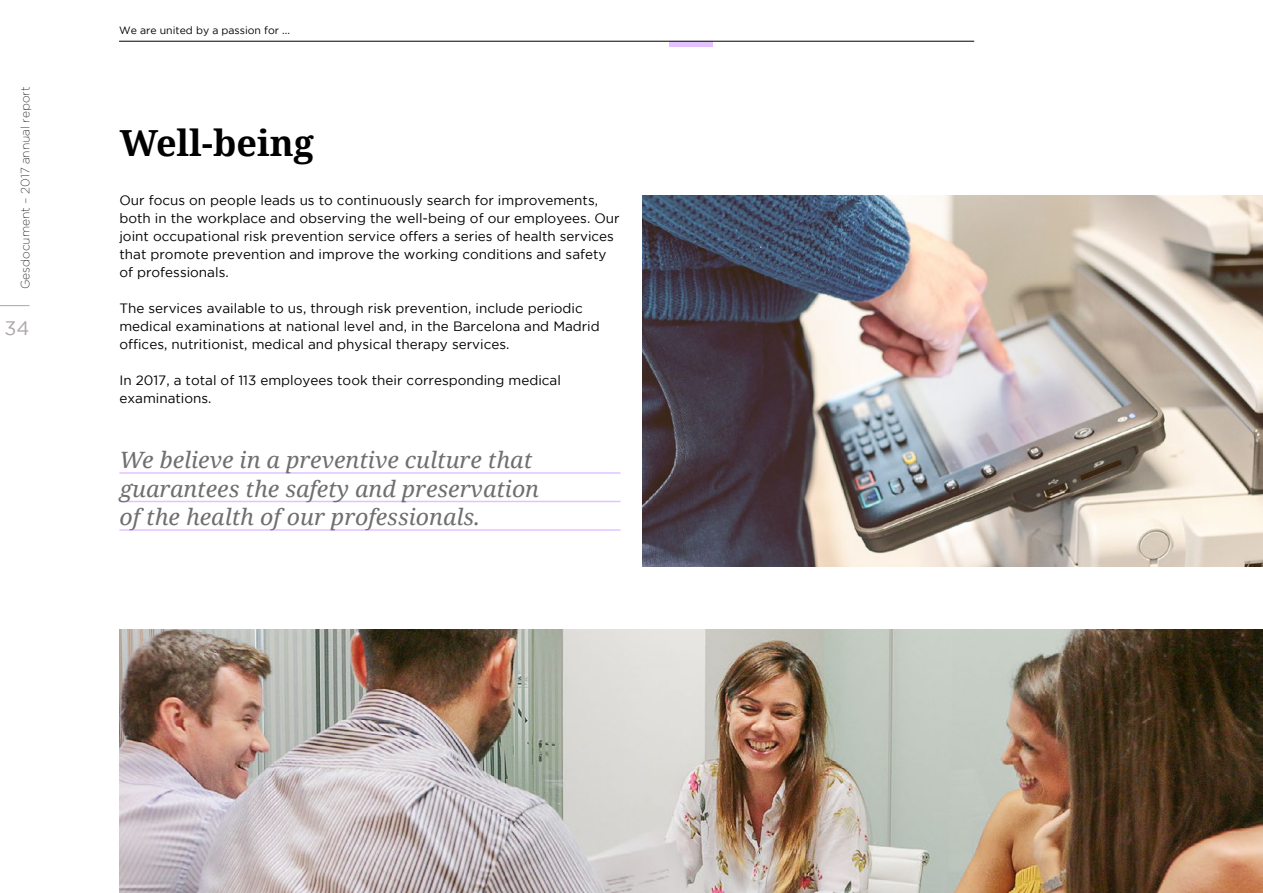
<style>
.page{position:relative;width:1263px;height:893px;background:#fff}
.page>*{position:absolute;margin:0;border:0;box-sizing:border-box;transform-origin:0 0}
.t1{font:700 36px "Noto Serif";color:#000}
.t2{font:italic 22.5px/28.5px "Noto Serif";color:#706f6f}
.t3{font:19.5px "Gotham";color:#aba7a5}
.t4{font:13.5px/18px "Gotham";color:#000}
.t5{font:200 12px "Gotham";color:#000}
.t6{font:10.5px "Gotham";color:#000}
</style>
<div class="page">
<hr style="left:0;top:305px;width:30px;height:1px;background:#aba7a5">
<div style="left:669px;top:42px;width:44px;height:5px;background:#e3c2ff"></div>
<hr style="left:119px;top:472px;width:501px;height:2px;background:#e3c2ff">
<hr style="left:119px;top:501px;width:501px;height:1px;background:#e3c2ff">
<hr style="left:119px;top:529px;width:501px;height:2px;background:#e3c2ff">
<img style="left:643px;top:196px;width:620px;height:371px">
<img style="left:119px;top:629px;width:1144px;height:264px">
<hr style="left:119px;top:41px;width:855px;height:1px;background:#000">
<p class="t5" style="left:19px;top:289px;width:204px;rotate:-90deg">Gesdocument – 2017 annual report</p>
<h3 class="t3" style="left:5px;top:318px;width:27px">34</h3>
<p class="t6" style="left:119px;top:24px;width:172px">We are united by a passion for ...</p>
<h1 class="t1" style="left:120px;top:117px;width:196px">Well-being</h1>
<p class="t4" style="left:119px;top:191px;width:502px">Our focus on people leads us to continuously search for improvements, both in the workplace and observing the well-being of our employees. Our joint occupational risk prevention service offers a series of health services that promote prevention and improve the working conditions and safety of professionals.</p>
<p class="t4" style="left:119px;top:299px;width:482px">The services available to us, through risk prevention, include periodic medical examinations at national level and, in the Barcelona and Madrid offices, nutritionist, medical and physical therapy services.</p>
<p class="t4" style="left:119px;top:371px;width:443px">In 2017, a total of 113 employees took their corresponding medical examinations.</p>
<h2 class="t2" style="left:119px;top:445px;width:421px">We believe in a preventive culture that guarantees the safety and preservation of the health of our professionals.</h2>
</div>
